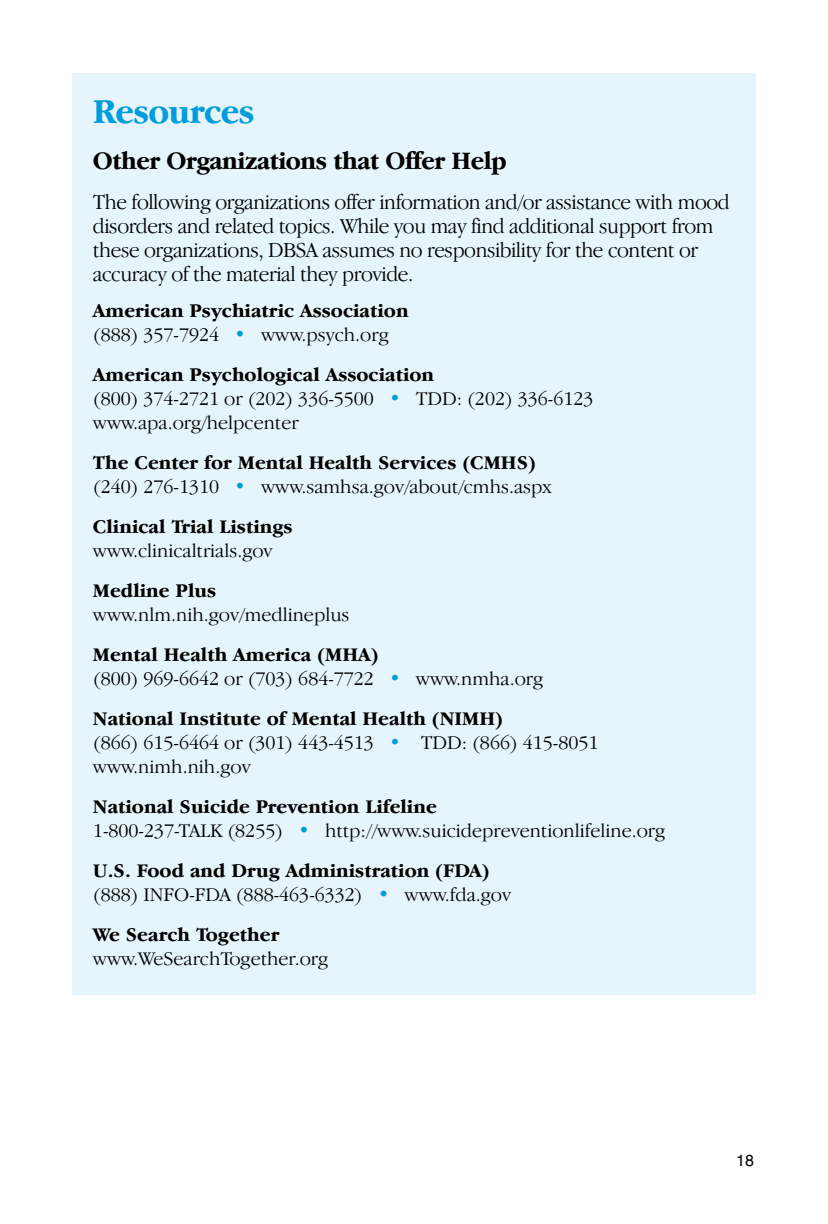
<style>
.page{position:relative;width:828px;height:1224px;background:#fff}
.page>*{position:absolute;margin:0;border:0;box-sizing:border-box;transform-origin:0 0}
.t1{font:700 36px "Garamond IT Cby BT";letter-spacing:-.02em;color:#009ddc;scale:.96 1}
.t2{font:700 26px "Garamond IT Cby BT";letter-spacing:-.02em;color:#000;scale:.96 1}
.t3{font:300 22px/24px "Garamond IT Cby BT";letter-spacing:-.02em;color:#000;scale:.96 1}
.t4{font:300 20px/24px "Garamond IT Cby BT";color:#000}
.t5{font:700 20px/24px "Garamond IT Cby BT";color:#000}
.t6{font:16px "Helvetica";color:#000}
.s1{font-weight:300}
.s2{font-weight:300;color:#009ddc}
.s3{font-weight:700}
.s4{color:#009ddc}
</style>
<div class="page">
<div style="left:72px;top:73px;width:684px;height:921px;background:#e6f5fb"></div>
<h1 class="t1" style="left:93px;top:91px;width:170px">Resources</h1>
<h2 class="t2" style="left:93px;top:146px;width:433px">Other Organizations that Offer Help</h2>
<p class="t3" style="left:93px;top:189px;width:665px">The following organizations offer information and/or assistance with mood disorders and related topics. While you may find additional support from these organizations, DBSA assumes no responsibility for the content or accuracy of the material they provide.</p>
<p class="t5" style="left:93px;top:298px;width:317px">American Psychiatric Association <span class="s1">(888) 357-7924</span> <span class="s2">•</span> <span class="s1">www.psych.org</span></p>
<p class="t4" style="left:93px;top:362px;width:502px"><span class="s3">American Psychological Association<br></span>(800) 374-2721 or (202) 336-5500 <span class="s4">•</span> TDD: (202) 336-6123 www.apa.org/helpcenter</p>
<p class="t4" style="left:93px;top:450px;width:460px"><span class="s3">The Center for Mental Health Services (CMHS) </span>(240) 276-1310 <span class="s4">•</span> www.samhsa.gov/about/cmhs.aspx</p>
<p class="t5" style="left:93px;top:514px;width:201px">Clinical Trial Listings</p>
<p class="t4" style="left:93px;top:538px;width:181px">www.clinicaltrials.gov</p>
<p class="t5" style="left:93px;top:578px;width:125px">Medline Plus</p>
<p class="t4" style="left:93px;top:602px;width:258px">www.nlm.nih.gov/medlineplus</p>
<p class="t4" style="left:93px;top:642px;width:452px"><span class="s3">Mental Health America (MHA)<br></span>(800) 969-6642 or (703) 684-7722 <span class="s4">•</span> www.nmha.org</p>
<p class="t4" style="left:93px;top:706px;width:507px"><span class="s3">National Institute of Mental Health (NIMH)<br></span>(866) 615-6464 or (301) 443-4513 <span class="s4">•</span> TDD: (866) 415-8051 www.nimh.nih.gov</p>
<p class="t4" style="left:93px;top:794px;width:574px"><span class="s3">National Suicide Prevention Lifeline<br></span>1-800-237-TALK (8255) <span class="s4">•</span> http://www.suicidepreventionlifeline.org</p>
<p class="t4" style="left:93px;top:858px;width:420px"><span class="s3">U.S. Food and Drug Administration (FDA) </span>(888) INFO-FDA (888-463-6332) <span class="s4">•</span> www.fda.gov</p>
<p class="t5" style="left:93px;top:922px;width:188px">We Search Together</p>
<p class="t4" style="left:93px;top:946px;width:237px">www.WeSearchTogether.org</p>
<p class="t6" style="left:736px;top:1152px;width:19px">-18</p>
</div>
